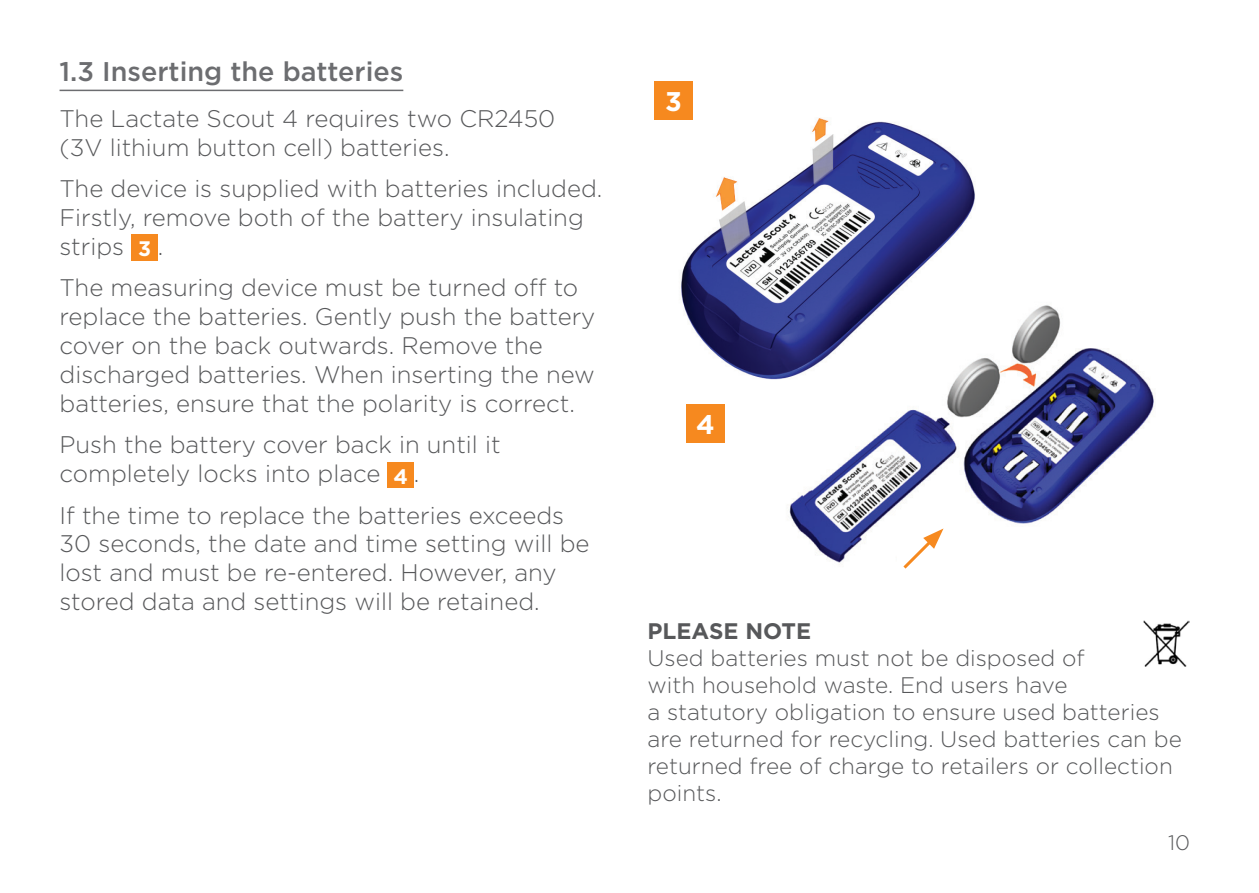
<style>
.page{position:relative;width:1259px;height:893px;background:#fff}
.page>*{position:absolute;margin:0;border:0;box-sizing:border-box;transform-origin:0 0}
.Section_header{font:500 27px "Gotham";color:#6c6d70}
.Box_number{font:700 27px "Gotham";color:#fff}
.Body_text{font:300 24px/28.8px "Gotham";color:#57585a}
.t1{font:300 22.5px/27px "Gotham";color:#57585a}
.t2{font:700 22.5px "Gotham";color:#57585a}
.t3{font:300 21px "Gotham";color:#57585a}
.t4{font:700 21px "Gotham";color:#fff}
</style>
<div class="page">
<img style="left:789px;top:348px;width:366px;height:215px">
<hr style="left:60px;top:90px;width:343px;height:1px;background:#6c6d70">
<div style="left:131px;top:235px;width:27px;height:26px;background:#f6891f"></div>
<div style="left:388px;top:462px;width:26px;height:26px;background:#f6891f"></div>
<img style="left:681px;top:118px;width:402px;height:291px">
<div style="left:654px;top:81px;width:39px;height:39px;background:#f6891f"></div>
<div style="left:686px;top:404px;width:39px;height:39px;background:#f6891f"></div>
<div style="left:898px;top:523px;width:51px;height:51px;background:#fff"></div>
<svg style="left:903px;top:528px;width:40px;height:41px"></svg>
<img style="left:1143px;top:621px;width:46px;height:45px">
<p class="Section_header" style="left:60px;top:54px;width:345px">1.3 Inserting the batteries</p>
<p class="Body_text" style="left:60px;top:103px;width:497px">The Lactate Scout 4 requires two CR2450 (3V lithium button cell) batteries.</p>
<p class="Body_text" style="left:60px;top:174px;width:544px">The device is supplied with batteries included.<br>Firstly, remove both of the battery insulating strips</p>
<p class="t4" style="left:138px;top:235px;width:15px">3</p>
<p class="Body_text" style="left:158px;top:231px;width:7px">.</p>
<p class="Body_text" style="left:60px;top:273px;width:537px">The measuring device must be turned off to replace the batteries. Gently push the battery cover on the back outwards. Remove the discharged batteries. When inserting the new batteries, ensure that the polarity is correct.</p>
<p class="Body_text" style="left:60px;top:430px;width:443px">Push the battery cover back in until it completely locks into place</p>
<p class="t4" style="left:393px;top:462px;width:16px">4</p>
<p class="Body_text" style="left:414px;top:458px;width:7px">.</p>
<p class="Body_text" style="left:60px;top:500px;width:531px">If the time to replace the batteries exceeds 30 seconds, the date and time setting will be lost and must be re-entered. However, any stored data and settings will be retained.</p>
<p class="Box_number" style="left:665px;top:84px;width:18px">3</p>
<p class="Box_number" style="left:696px;top:407px;width:20px">4</p>
<p class="t2" style="left:647px;top:616px;width:165px">PLEASE NOTE</p>
<p class="t1" style="left:647px;top:644px;width:536px">Used batteries must not be disposed of<br>with household waste. End users have<br>a statutory obligation to ensure used batteries are returned for recycling. Used batteries can be returned free of charge to retailers or collection points.</p>
<p class="t3" style="left:1168px;top:830px;width:23px">10</p>
</div>
